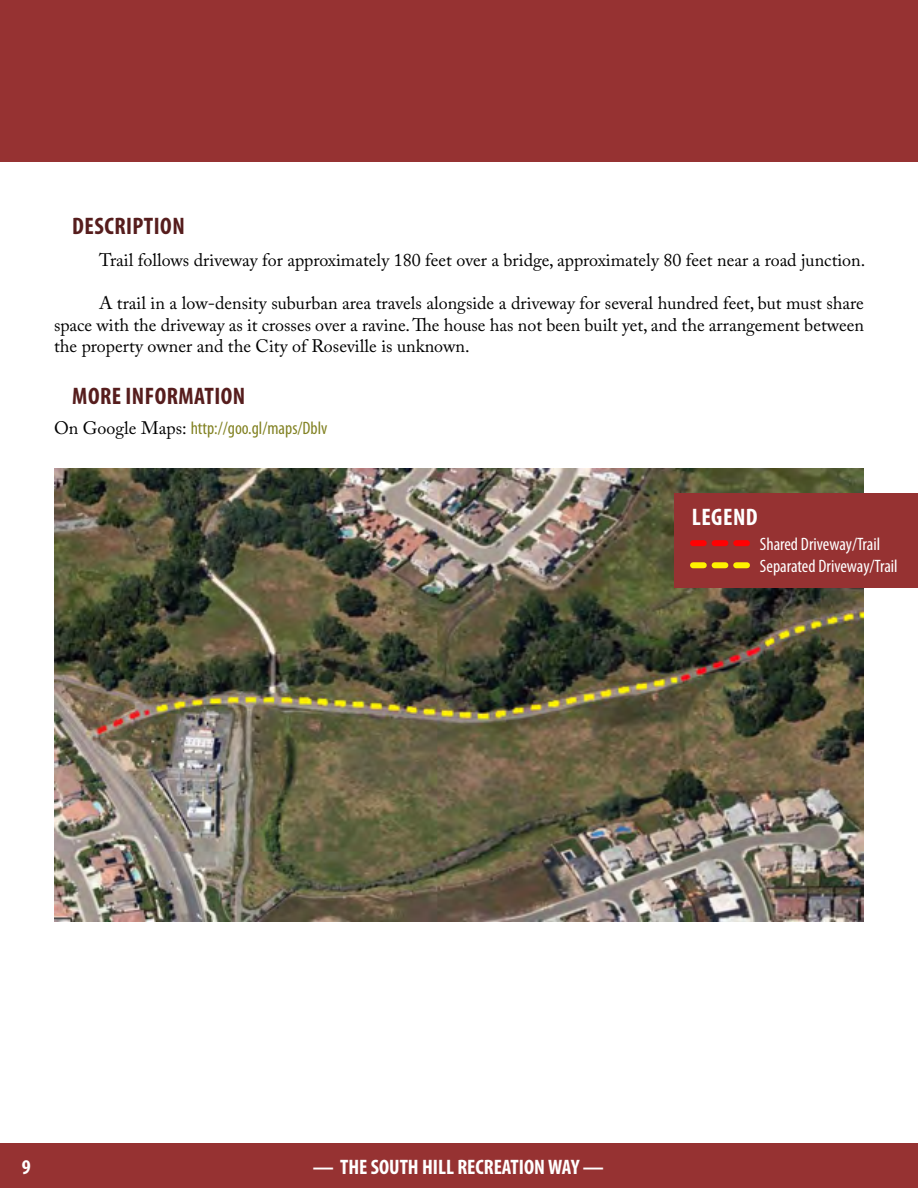
<style>
.page{position:relative;width:918px;height:1188px;background:#fff}
.page>*{position:absolute;margin:0;border:0;box-sizing:border-box;transform-origin:0 0}
.t1{font:700 condensed 24px "Myriad Pro";letter-spacing:.02em;color:#561d1d}
.t2{font:700 condensed 24px "Myriad Pro";letter-spacing:.02em;color:#fff}
.t3{font:700 condensed 21px "Myriad Pro";color:#fff}
.t4{font:18px/21.6px "Adobe Caslon Pro";color:#000;text-align:justify}
.t5{font:condensed 18px "Myriad Pro";color:#fff}
.t6{font:condensed 18px "Myriad Pro";color:#828223}
.s1{font-family:"Adobe Caslon Pro";font-stretch:normal;color:#000}
</style>
<div class="page">
<div style="left:0;top:0;width:918px;height:162px;background:#963232"></div>
<div style="left:0;top:1144px;width:917px;height:44px;background:#963232"></div>
<img style="left:54px;top:468px;width:810px;height:454px">
<div style="left:674px;top:493px;width:244px;height:95px;background:#963232"></div>
<svg style="left:693px;top:562px;width:54px;height:6px"></svg>
<svg style="left:693px;top:540px;width:54px;height:6px"></svg>
<h1 class="t1" style="left:72px;top:211px;width:23px">DESCRI</h1>
<h1 class="t1" style="left:133px;top:211px;width:23px">PTION</h1>
<p class="t4" style="left:99px;top:249px;width:768px">Trail follows driveway for approximately 180 feet over a bridge, approximately 80 feet near a road junction.</p>
<p class="t4" style="left:54px;top:292px;width:812px;text-indent:45px">A trail in a low-density suburban area travels alongside a driveway for several hundred feet, but must share space with the driveway as it crosses over a ravine. The house has not been built yet, and the arrangement between the property owner and the City of Roseville is unknown.</p>
<h1 class="t1" style="left:72px;top:381px;width:95px">MORE INFORMATION</h1>
<p class="t6" style="left:54px;top:417px;width:275px"><span class="s1">On Google Maps:</span> http://goo.gl/maps/Dblv</p>
<h1 class="t2" style="left:692px;top:502px;width:67px">LEGEND</h1>
<p class="t5" style="left:760px;top:533px;width:122px">Shared Driveway/Trail</p>
<p class="t5" style="left:760px;top:555px;width:139px">Separated Driveway/Trail</p>
<p class="t3" style="left:22px;top:1154px;width:10px">9</p>
<p class="t3" style="left:313px;top:1154px;width:293px">— THE SOUTH HILL RECREATION WAY —</p>
</div>
